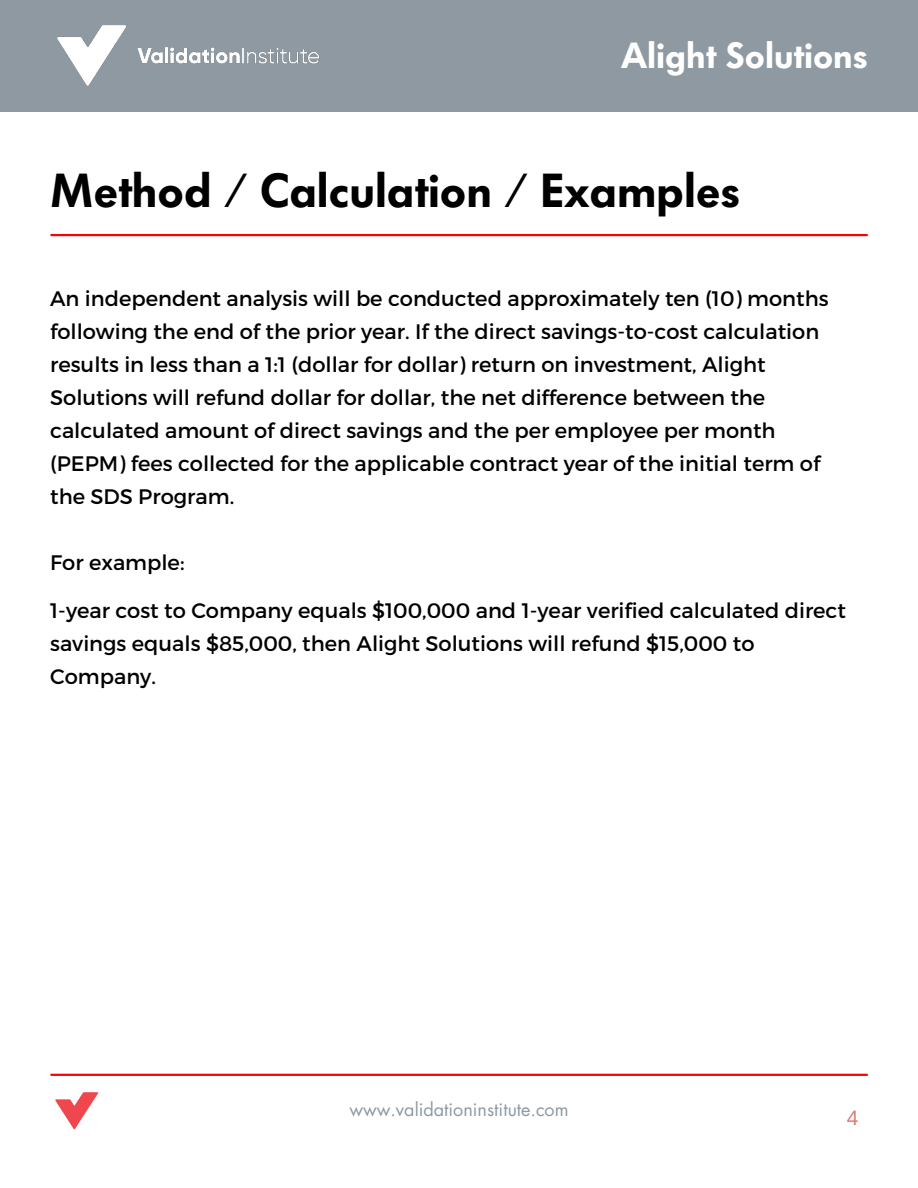
<style>
.page{position:relative;width:918px;height:1188px;background:#fff}
.page>*{position:absolute;margin:0;border:0;box-sizing:border-box;transform-origin:0 0}
.t1{font:600 47.25px "Futura BQ";color:#000}
.t2{font:600 36px "Futura BQ";color:#fff}
.t3{font:21px/33px "Montserrat";color:#000}
.t4{font:21px "Arimo";color:#d97f76}
.t5{font:18px "Futura LT";color:#8e99a2}
</style>
<div class="page">
<div style="left:0;top:0;width:918px;height:111px;background:#8e99a2"></div>
<img style="left:57px;top:25px;width:262px;height:61px">
<hr style="left:51px;top:1074px;width:816px;height:2px;background:#f00">
<img style="left:55px;top:1092px;width:44px;height:38px">
<hr style="left:51px;top:234px;width:816px;height:2px;background:#f00">
<p class="t2" style="left:621px;top:35px;width:248px">Alight Solutions</p>
<p class="t1" style="left:50px;top:162px;width:692px">Method / Calculation / Examples</p>
<p class="t3" style="left:50px;top:281px;width:780px">An independent analysis will be conducted approximately ten (10) months following the end of the prior year. If the direct savings-to-cost calculation results in less than a 1:1 (dollar for dollar) return on investment, Alight Solutions will refund dollar for dollar, the net difference between the calculated amount of direct savings and the per employee per month (PEPM) fees collected for the applicable contract year of the initial term of the SDS Program.</p>
<p class="t3" style="left:50px;top:545px;width:136px">For example:</p>
<p class="t3" style="left:50px;top:593px;width:797px">1-year cost to Company equals $100,000 and 1-year verified calculated direct savings equals $85,000, then Alight Solutions will refund $15,000 to<br>Company.</p>
<p class="t5" style="left:349px;top:1098px;width:221px">www.validationinstitute.com</p>
<p class="t4" style="left:847px;top:1106px;width:13px">4</p>
</div>
